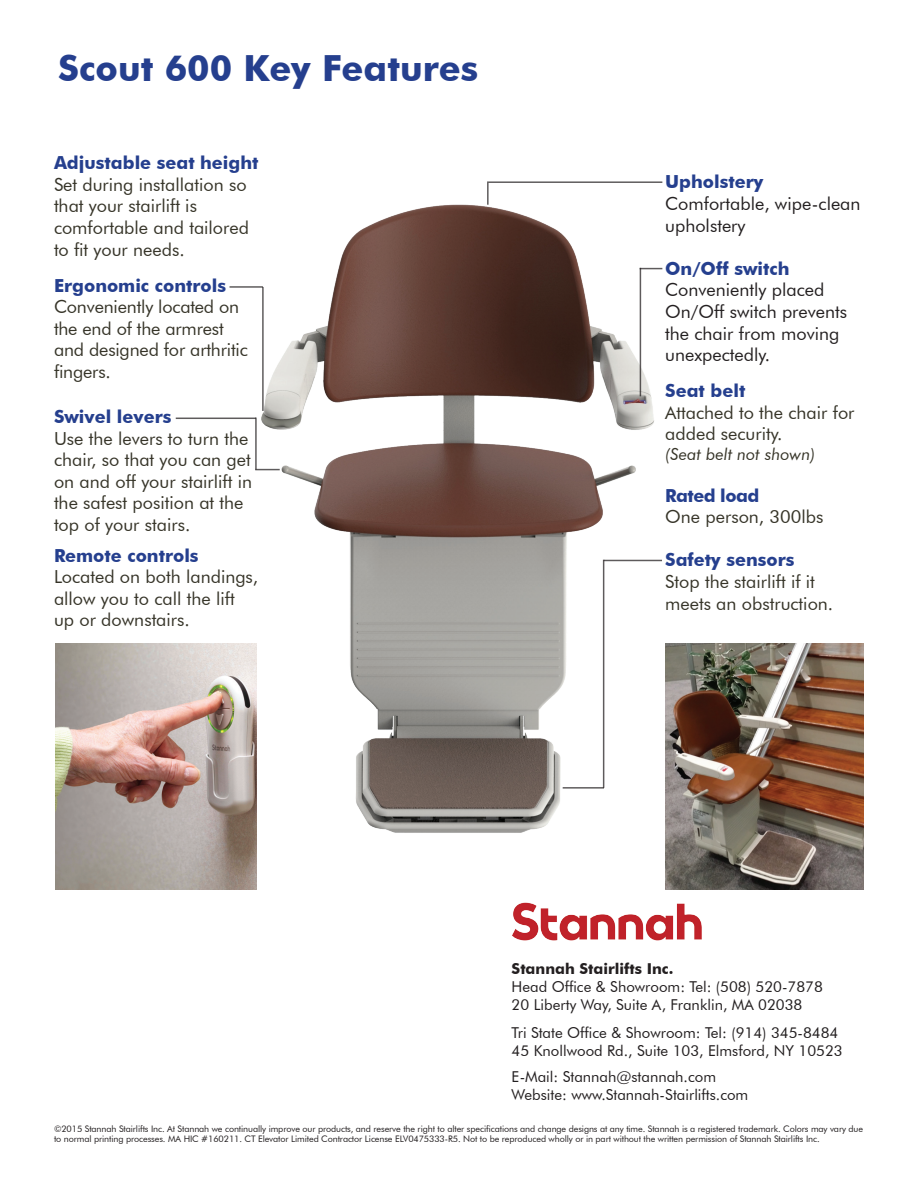
<style>
.page{position:relative;width:918px;height:1188px;background:#fff}
.page>*{position:absolute;margin:0;border:0;box-sizing:border-box;transform-origin:0 0}
.t1{font:700 36px "Futura BT";color:#253f8e}
.t2{font:18px/21.6px "Futura BT";color:#363428}
.t3{font:700 18px "Futura BT";color:#253f8e}
.t4{font:18px/21.6px "Futura BT";color:#231f20}
.t5{font:700 18px "Futura BT";letter-spacing:-.03em;color:#253f8e}
.t6{font:italic 16.5px "Futura BT";color:#363428}
.t7{font:15px/18px "Futura BT";color:#231f20}
.t8{font:700 15px "Futura BT";color:#231f20}
.t9{font:9px/10.8px "Futura BT";letter-spacing:-.01em;color:#231f20}
</style>
<div class="page">
<img style="left:258px;top:204px;width:403px;height:629px">
<img style="left:512px;top:902px;width:190px;height:38px">
<img style="left:665px;top:644px;width:199px;height:246px">
<hr style="left:487px;top:181px;width:175px;height:2px;background:#231f20">
<hr style="left:487px;top:183px;width:2px;height:22px;background:#231f20">
<hr style="left:262px;top:287px;width:2px;height:124px;background:#231f20">
<hr style="left:176px;top:418px;width:80px;height:1px;background:#231f20">
<hr style="left:255px;top:418px;width:2px;height:52px;background:#231f20">
<hr style="left:230px;top:286px;width:33px;height:2px;background:#231f20">
<hr style="left:640px;top:268px;width:1px;height:128px;background:#231f20">
<img style="left:55px;top:644px;width:202px;height:246px">
<svg style="left:640px;top:268px;width:22px;height:1px"></svg>
<svg style="left:255px;top:469px;width:25px;height:1px"></svg>
<hr style="left:604px;top:560px;width:58px;height:1px;background:#231f20">
<hr style="left:603px;top:560px;width:1px;height:228px;background:#231f20">
<hr style="left:563px;top:787px;width:41px;height:2px;background:#231f20">
<h1 class="t1" style="left:58px;top:47px;width:422px">Scout 600 Key Features</h1>
<p class="t3" style="left:54px;top:152px;width:206px">Adjustable seat height</p>
<p class="t2" style="left:54px;top:173px;width:197px">Set during installation so that your stairlift is comfortable and tailored to fit your needs.</p>
<p class="t3" style="left:54px;top:274px;width:174px">Ergonomic controls</p>
<p class="t2" style="left:54px;top:296px;width:195px">Conveniently located on the end of the armrest and designed for arthritic fingers.</p>
<p class="t3" style="left:54px;top:406px;width:119px">Swivel levers</p>
<p class="t2" style="left:54px;top:427px;width:200px">Use the levers to turn the chair, so that you can get on and off your stairlift in the safest position at the top of your stairs.</p>
<p class="t3" style="left:54px;top:544px;width:146px">Remote controls</p>
<p class="t2" style="left:54px;top:566px;width:206px">Located on both landings, allow you to call the lift up or downstairs.</p>
<p class="t3" style="left:665px;top:171px;width:100px">Upholstery</p>
<p class="t4" style="left:665px;top:193px;width:197px">Comfortable, wipe-clean upholstery</p>
<p class="t3" style="left:665px;top:257px;width:126px">On/Off switch</p>
<p class="t4" style="left:665px;top:279px;width:183px">Conveniently placed<br>On/Off switch prevents the chair from moving unexpectedly.</p>
<p class="t3" style="left:665px;top:380px;width:82px">Seat belt</p>
<p class="t2" style="left:665px;top:401px;width:191px">Attached to the chair for added security.</p>
<p class="t6" style="left:665px;top:444px;width:152px">(Seat belt not shown)</p>
<p class="t5" style="left:665px;top:484px;width:96px">Rated load</p>
<p class="t2" style="left:665px;top:506px;width:160px">One person, 300lbs</p>
<p class="t3" style="left:665px;top:549px;width:131px">Safety sensors</p>
<p class="t2" style="left:665px;top:571px;width:170px">Stop the stairlift if it meets an obstruction.</p>
<p class="t8" style="left:512px;top:959px;width:163px">Stannah Stairlifts Inc.</p>
<p class="t7" style="left:512px;top:977px;width:313px">Head Office &amp; Showroom: Tel: (508) 520-7878<br>20 Liberty Way, Suite A, Franklin, MA 02038</p>
<p class="t7" style="left:512px;top:1024px;width:333px">Tri State Office &amp; Showroom: Tel: (914) 345-8484<br>45 Knollwood Rd., Suite 103, Elmsford, NY 10523</p>
<p class="t7" style="left:512px;top:1067px;width:238px">E-Mail: Stannah@stannah.com<br>Website: www.Stannah-Stairlifts.com</p>
<p class="t9" style="left:54px;top:1123px;width:811px">©2015 Stannah Stairlifts Inc. At Stannah we continually improve our products, and reserve the right to alter specifications and change designs at any time. Stannah is a registered trademark. Colors may vary due to normal printing processes. MA HIC #160211. CT Elevator Limited Contractor License ELV0475333-R5. Not to be reproduced wholly or in part without the written permission of Stannah Stairlifts Inc.</p>
</div>
